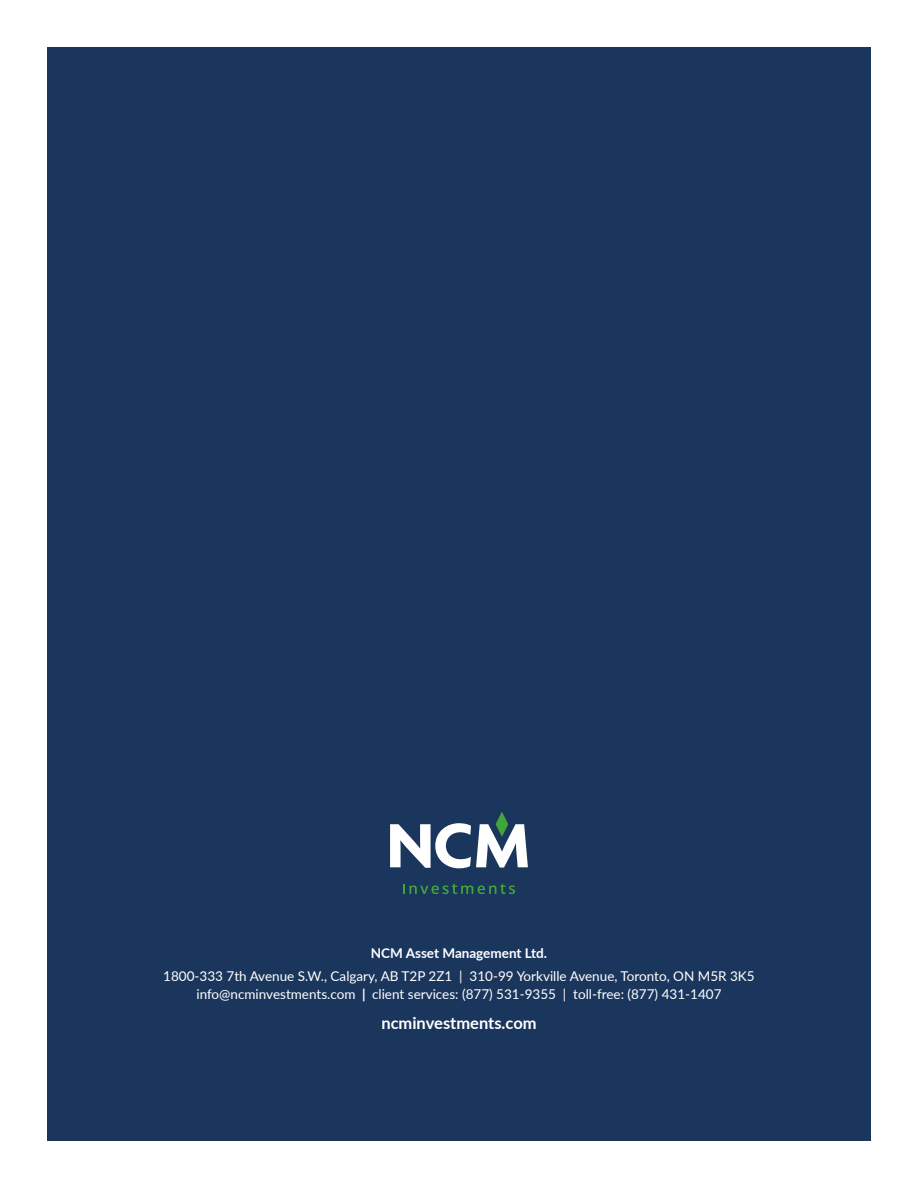
<style>
.page{position:relative;width:918px;height:1188px;background:#fff}
.page>*{position:absolute;margin:0;border:0;box-sizing:border-box;transform-origin:0 0}
.t1{font:700 16.5px "Lato";color:#fff}
.t2{font:13.5px/18px "Lato";color:#fff;text-align:center}
.t3{font:700 13.5px "Lato";color:#fff}
.s1{font-weight:700}
</style>
<div class="page">
<div style="left:47px;top:47px;width:824px;height:1094px;background:#1b365d"></div>
<svg style="left:403px;top:884px;width:112px;height:10px"></svg>
<svg style="left:390px;top:812px;width:138px;height:56px"></svg>
<p class="t3" style="left:371px;top:943px;width:178px">NCM Asset Management Ltd.</p>
<p class="t2" style="left:163px;top:966px;width:593px">1800-333 7th Avenue S.W., Calgary, AB T2P 2Z1 | 310-99 Yorkville Avenue, Toronto, ON M5R 3K5 info@ncminvestments.com <span class="s1">|</span> client services: (877) 531-9355 | toll-free: (877) 431-1407</p>
<p class="t1" style="left:381px;top:1011px;width:157px">ncminvestments.com</p>
</div>
